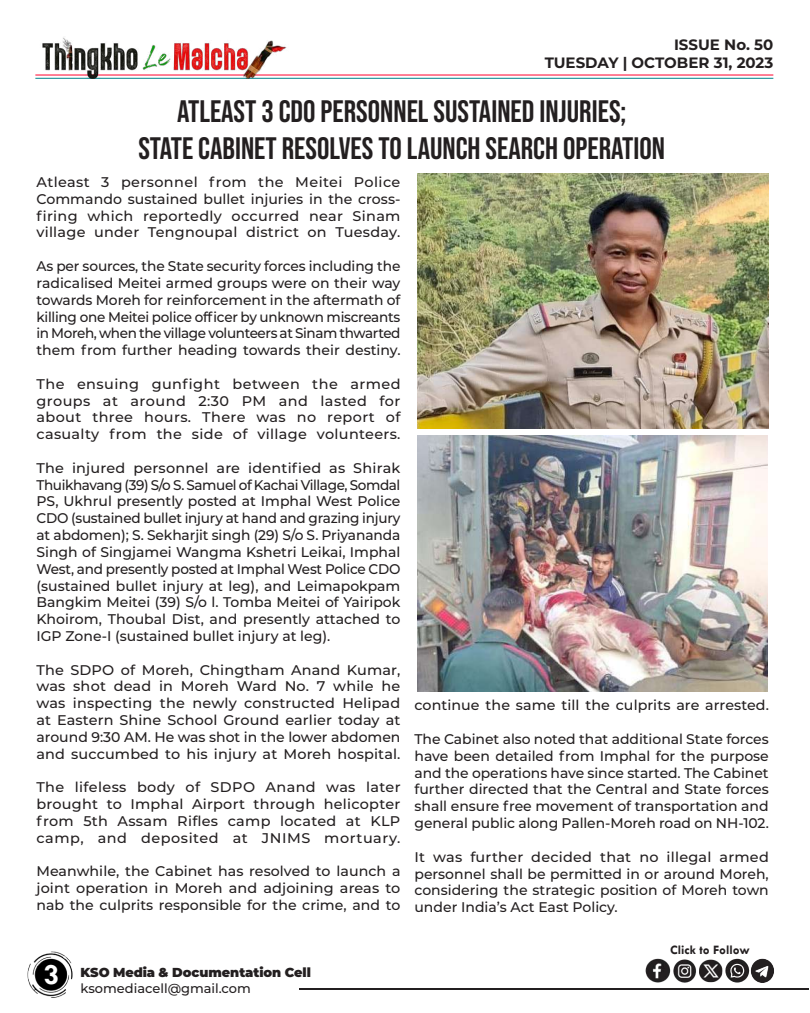
<style>
.page{position:relative;width:810px;height:1013px;background:#fff}
.page>*{position:absolute;margin:0;border:0;box-sizing:border-box;transform-origin:0 0}
.t1{font:31px/37.2px "Bebas Neue";color:#231f20;text-align:center}
.t2{font:700 30px "Tw Cen";color:#fff}
.t3{font:700 15px/18px "Montserrat";color:#231f20;text-align:right}
.t4{font:500 14px/16.8px "Montserrat";letter-spacing:.005em;color:#231f20;text-align:justify}
.t5{font:900 13px "Montserrat";letter-spacing:-.005em;color:#231f20}
.t6{font:500 13px "Montserrat";color:#231f20}
.t7{font:700 13px "Tw Cen";color:#231f20}
</style>
<div class="page">
<hr style="left:299px;top:988px;width:509px;height:1px;background:#231f20">
<img style="left:27px;top:951px;width:46px;height:47px">
<hr style="left:35px;top:74px;width:738px;height:1px;background:#ff002d">
<hr style="left:35px;top:78px;width:738px;height:1px;background:#00848b">
<img style="left:35px;top:37px;width:254px;height:42px">
<img style="left:645px;top:958px;width:129px;height:25px">
<img style="left:418px;top:435px;width:350px;height:256px">
<img style="left:418px;top:173px;width:351px;height:255px">
<p class="t3" style="left:545px;top:35px;width:230px">ISSUE No. 50<br>TUESDAY | OCTOBER 31, 2023</p>
<h1 class="t1" style="left:138px;top:93px;width:528px">ATLEAST 3 CDO PERSONNEL SUSTAINED INJURIES;<br>STATE CABINET RESOLVES TO LAUNCH SEARCH OPERATION</h1>
<p class="t4" style="left:36px;top:173px;width:366px">Atleast 3 personnel from the Meitei Police Commando sustained bullet injuries in the cross&shy;firing which reportedly occurred near Sinam village under Tengnoupal district on Tuesday.</p>
<p class="t4" style="left:36px;top:257px;width:366px">As per sources, the State security forces including the radicalised Meitei armed groups were on their way towards Moreh for reinforcement in the aftermath of killing one Meitei police officer by unknown miscreants in Moreh, when the village volunteers at Sinam thwarted them from further heading towards their destiny.</p>
<p class="t4" style="left:36px;top:375px;width:366px">The ensuing gunfight between the armed groups at around 2:30 PM and lasted for about three hours. There was no report of casualty from the side of village volunteers.</p>
<p class="t4" style="left:36px;top:459px;width:366px">The injured personnel are identified as Shirak Thuikhavang (39) S/o S. Samuel of Kachai Village, Somdal PS, Ukhrul presently posted at Imphal West Police CDO (sustained bullet injury at hand and grazing injury at abdomen); S. Sekharjit singh (29) S/o S. Priyananda Singh of Singjamei Wangma Kshetri Leikai, Imphal West, and presently posted at Imphal West Police CDO (sustained bullet injury at leg), and Leimapokpam Bangkim Meitei (39) S/o l. Tomba Meitei of Yairipok Khoirom, Thoubal Dist, and presently attached to IGP Zone-I (sustained bullet injury at leg).</p>
<p class="t4" style="left:36px;top:660px;width:366px">The SDPO of Moreh, Chingtham Anand Kumar, was shot dead in Moreh Ward No. 7 while he was inspecting the newly constructed Helipad at Eastern Shine School Ground earlier today at around 9:30 AM. He was shot in the lower abdomen and succumbed to his injury at Moreh hospital.</p>
<p class="t4" style="left:36px;top:778px;width:366px">The lifeless body of SDPO Anand was later brought to Imphal Airport through helicopter from 5th Assam Rifles camp located at KLP camp, and deposited at JNIMS mortuary.</p>
<p class="t4" style="left:36px;top:862px;width:366px">Meanwhile, the Cabinet has resolved to launch a joint operation in Moreh and adjoining areas to nab the culprits responsible for the crime, and to</p>
<p class="t4" style="left:414px;top:696px;width:356px">continue the same till the culprits are arrested.</p>
<p class="t4" style="left:414px;top:730px;width:356px">The Cabinet also noted that additional State forces have been detailed from Imphal for the purpose and the operations have since started. The Cabinet further directed that the Central and State forces shall ensure free movement of transportation and general public along Pallen-Moreh road on NH-102.</p>
<p class="t4" style="left:414px;top:847px;width:356px">It was further decided that no illegal armed personnel shall be permitted in or around Moreh, considering the strategic position of Moreh town under India’s Act East Policy.</p>
<h2 class="t2" style="left:43px;top:956px;width:17px">3</h2>
<p class="t5" style="left:81px;top:962px;width:232px">KSO Media &amp; Documentation Cell</p>
<p class="t6" style="left:81px;top:978px;width:172px">ksomediacell@gmail.com</p>
<p class="t7" style="left:670px;top:942px;width:81px">Click to Follow</p>
</div>
